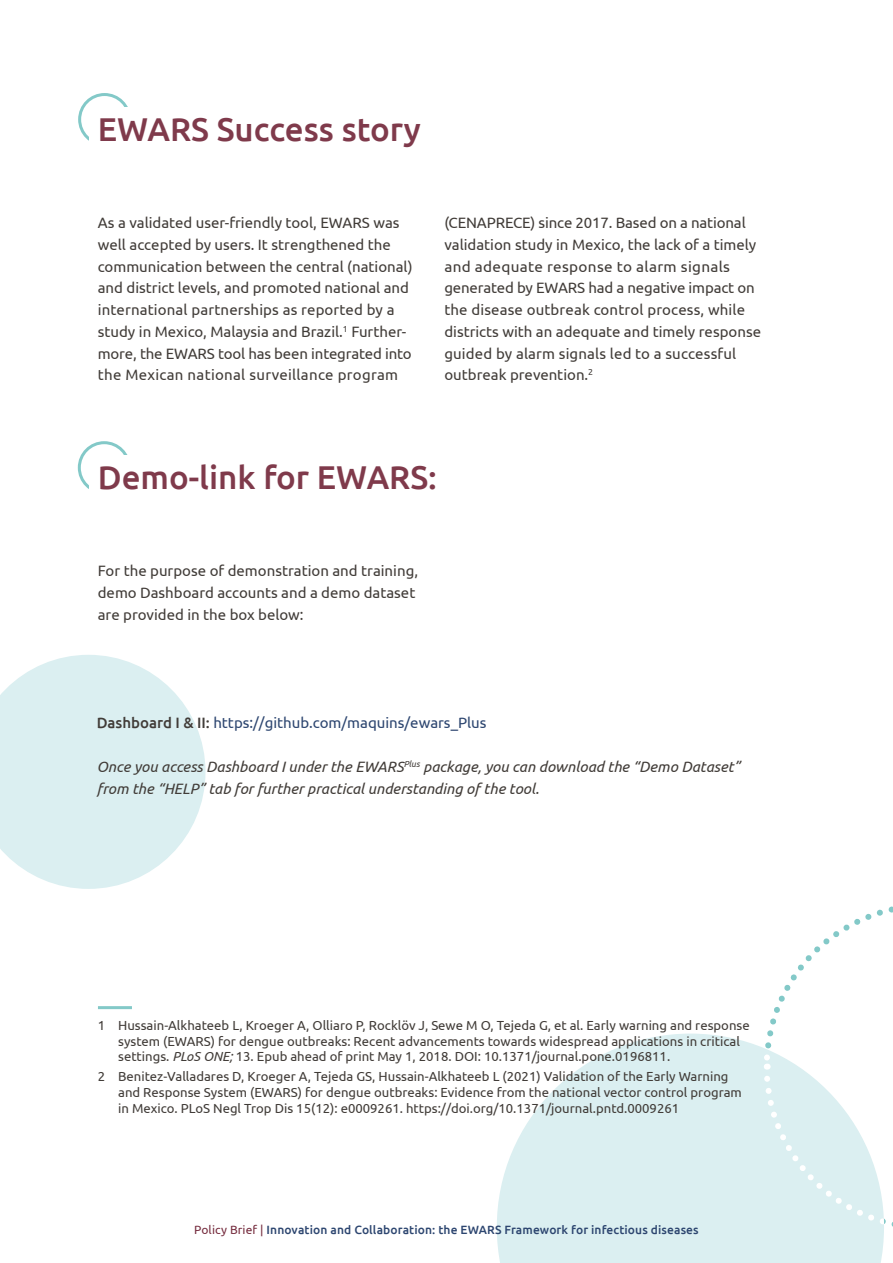
<style>
.page{position:relative;width:893px;height:1263px;background:#fff}
.page>*{position:absolute;margin:0;border:0;box-sizing:border-box;transform-origin:0 0}
.t1{font:500 33px "Ubuntu";color:#7f3a4b}
.t2{font:15px/21.8px "Ubuntu";color:#413c38}
.t3{font:italic 15px/21.8px "Ubuntu";color:#413c38}
.t4{font:15px "Ubuntu";color:#2d4670}
.t5{font:13.2px/15.8px "Ubuntu";color:#413c38}
.t6{font:500 12px "Ubuntu";letter-spacing:.01em;color:#2d4670}
.s1{font-weight:500;color:#413c38}
.s2{font-style:italic}
.s3{font-weight:400;color:#762d3f}
</style>
<div class="page">
<svg style="left:497px;top:1033px;width:387px;height:230px;background:#e0f1f2"></svg>
<svg style="left:761px;top:906px;width:132px;height:328px"></svg>
<svg style="left:0;top:655px;width:205px;height:234px;fill:#dbeff1"></svg>
<div style="left:78px;top:93px;width:53px;height:53px;border:3px solid #83c9c8;border-radius:50%"></div>
<div style="left:90px;top:108px;width:41px;height:41px;background:#fff"></div>
<div style="left:78px;top:441px;width:53px;height:53px;border:3px solid #83c9c8;border-radius:50%"></div>
<div style="left:89px;top:456px;width:42px;height:41px;background:#fff"></div>
<hr style="left:98px;top:1006px;width:34px;height:3px;background:#83c9c8">
<h1 class="t1" style="left:98px;top:108px;width:325px">EWARS Success story</h1>
<p class="t2" style="left:98px;top:211px;width:316px">As a validated user-friendly tool, EWARS was well accepted by users. It strengthened the communication between the central (national) and district levels, and promoted national and international partnerships as reported by a study in Mexico, Malaysia and Brazil.<sup>1</sup> Further&shy;more, the EWARS tool has been integrated into the Mexican national surveillance program</p>
<p class="t2" style="left:444px;top:211px;width:318px">(CENAPRECE) since 2017. Based on a national validation study in Mexico, the lack of a timely and adequate response to alarm signals generated by EWARS had a negative impact on the disease outbreak control process, while districts with an adequate and timely response guided by alarm signals led to a successful outbreak prevention.<sup>2</sup></p>
<h1 class="t1" style="left:98px;top:456px;width:341px">Demo-link for EWARS:</h1>
<p class="t2" style="left:98px;top:559px;width:322px">For the purpose of demonstration and training, demo Dashboard accounts and a demo dataset are provided in the box below:</p>
<p class="t4" style="left:97px;top:714px;width:391px"><span class="s1">Dashboard I &amp; II:</span> https://github.com/maquins/ewars_Plus</p>
<p class="t3" style="left:97px;top:755px;width:645px">Once you access Dashboard I under the EWARS<sup>Plus</sup> package, you can download the “Demo Dataset” from the “HELP” tab for further practical understanding of the tool.</p>
<p class="t5" style="left:118px;top:1017px;width:633px;text-indent:-20px">1 Hussain-Alkhateeb L, Kroeger A, Olliaro P, Rocklöv J, Sewe M O, Tejeda G, et al. Early warning and response system (EWARS) for dengue outbreaks: Recent advancements towards widespread applications in critical settings. <span class="s2">PLoS ONE;</span> 13. Epub ahead of print May 1, 2018. DOI: 10.1371/journal.pone.0196811.</p>
<p class="t5" style="left:118px;top:1068px;width:625px;text-indent:-20px">2 Benitez-Valladares D, Kroeger A, Tejeda GS, Hussain-Alkhateeb L (2021) Validation of the Early Warning and Response System (EWARS) for dengue outbreaks: Evidence from the national vector control program in Mexico. PLoS Negl Trop Dis 15(12): e0009261. https://doi.org/10.1371/journal.pntd.0009261</p>
<p class="t6" style="left:194px;top:1222px;width:506px"><span class="s3">Policy Brief |</span> Innovation and Collaboration: the EWARS Framework for infectious diseases</p>
</div>
